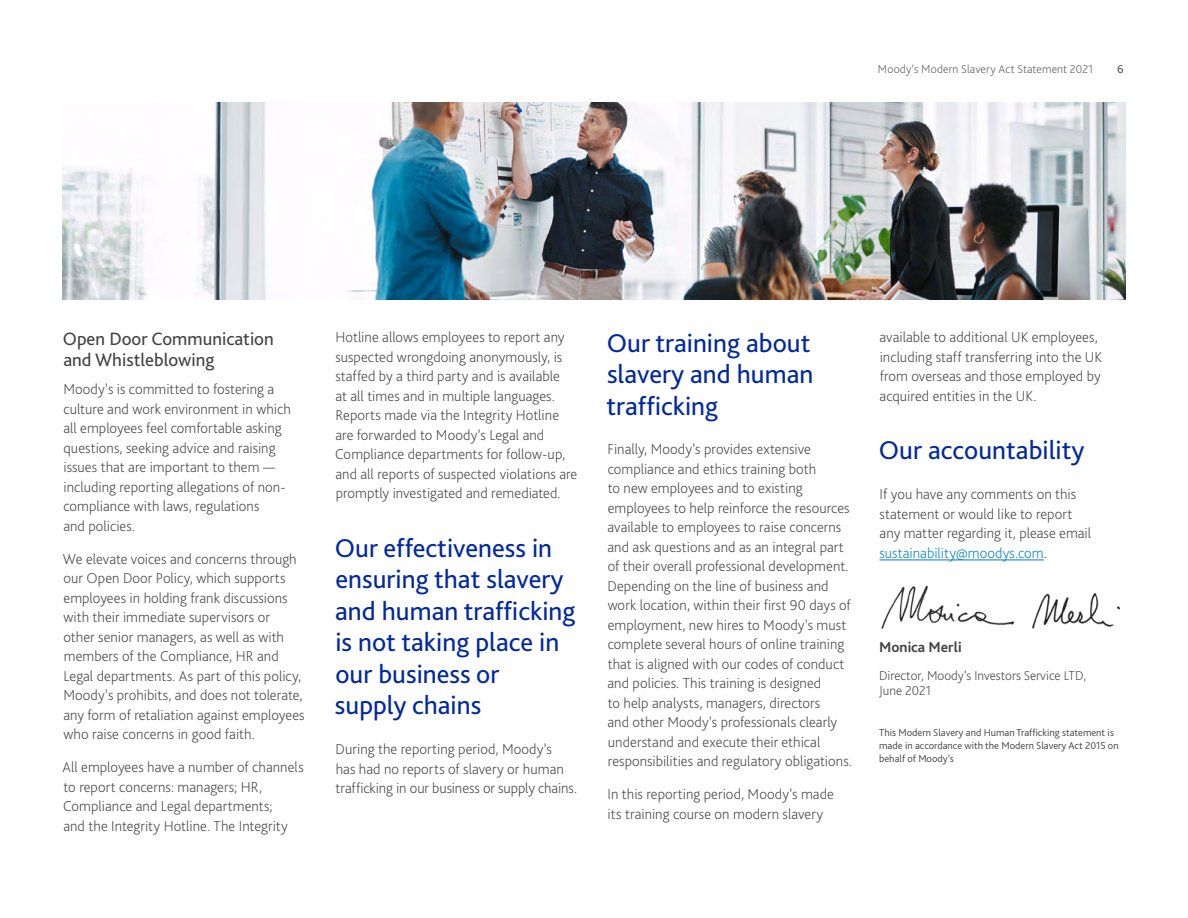
<style>
.page{position:relative;width:1188px;height:918px;background:#fff}
.page>*{position:absolute;margin:0;border:0;box-sizing:border-box;transform-origin:0 0}
.t1{font:27px/31.5px "Bliss Pro";color:#0028a0}
.t2{font:18.75px/21px "Bliss Pro";color:#414042}
.t3{font:200 15px/19.5px "Bliss Pro";letter-spacing:.005em;color:#414042}
.t4{font:700 15px "Bliss Pro";color:#414042}
.t5{font:200 13.5px/15px "Bliss Pro";color:#414042}
.t6{font:200 12px "Bliss Pro";letter-spacing:.015em;color:#53565a}
.t7{font:12px "Bliss Pro";color:#53565a}
.t8{font:300 10.5px/12.6px "Bliss Pro";color:#424142}
.s1{color:#007ec4}
</style>
<div class="page">
<hr style="left:880px;top:560px;width:164px;height:1px;background:#007ec4">
<img style="left:63px;top:103px;width:1063px;height:196px">
<img style="left:881px;top:585px;width:239px;height:44px">
<p class="t6" style="left:878px;top:62px;width:217px">Moody’s Modern Slavery Act Statement 2021</p>
<p class="t7" style="left:1117px;top:62px;width:8px">6</p>
<p class="t2" style="left:63px;top:328px;width:212px">Open Door Communication and Whistleblowing</p>
<p class="t3" style="left:63px;top:379px;width:229px">Moody’s is committed to fostering a culture and work environment in which all employees feel comfortable asking questions, seeking advice and raising issues that are important to them — including reporting allegations of non&shy;compliance with laws, regulations<br>and policies.</p>
<p class="t3" style="left:63px;top:549px;width:243px">We elevate voices and concerns through our Open Door Policy, which supports employees in holding frank discussions with their immediate supervisors or<br>other senior managers, as well as with members of the Compliance, HR and Legal departments. As part of this policy, Moody’s prohibits, and does not tolerate, any form of retaliation against employees who raise concerns in good faith.</p>
<p class="t3" style="left:63px;top:757px;width:243px">All employees have a number of channels to report concerns: managers; HR, Compliance and Legal departments;<br>and the Integrity Hotline. The Integrity</p>
<p class="t3" style="left:335px;top:327px;width:244px">Hotline allows employees to report any suspected wrongdoing anonymously, is staffed by a third party and is available<br>at all times and in multiple languages.<br>Reports made via the Integrity Hotline are forwarded to Moody’s Legal and Compliance departments for follow-up, and all reports of suspected violations are promptly investigated and remediated.</p>
<h1 class="t1" style="left:335px;top:532px;width:242px">Our effectiveness in ensuring that slavery and human trafficking is not taking place in our business or supply chains</h1>
<p class="t3" style="left:336px;top:739px;width:243px">During the reporting period, Moody’s<br>has had no reports of slavery or human trafficking in our business or supply chains.</p>
<h1 class="t1" style="left:607px;top:326px;width:208px;text-align:justify">Our training about slavery and human trafficking</h1>
<p class="t3" style="left:607px;top:439px;width:246px">Finally, Moody’s provides extensive compliance and ethics training both<br>to new employees and to existing employees to help reinforce the resources available to employees to raise concerns and ask questions and as an integral part of their overall professional development.<br>Depending on the line of business and work location, within their first 90 days of employment, new hires to Moody’s must complete several hours of online training that is aligned with our codes of conduct and policies. This training is designed<br>to help analysts, managers, directors<br>and other Moody’s professionals clearly understand and execute their ethical responsibilities and regulatory obligations.</p>
<p class="t3" style="left:608px;top:784px;width:228px">In this reporting period, Moody’s made its training course on modern slavery</p>
<p class="t3" style="left:880px;top:327px;width:224px">available to additional UK employees, including staff transferring into the UK from overseas and those employed by acquired entities in the UK.</p>
<h1 class="t1" style="left:879px;top:434px;width:207px">Our accountability</h1>
<p class="t3" style="left:880px;top:484px;width:213px">If you have any comments on this statement or would like to report any matter regarding it, please email <span class="s1">sustainability@moodys.com</span>.</p>
<p class="t4" style="left:879px;top:638px;width:84px">Monica Merli</p>
<p class="t5" style="left:879px;top:668px;width:209px">Director, Moody’s Investors Service LTD,<br>June 2021</p>
<p class="t8" style="left:879px;top:726px;width:241px">This Modern Slavery and Human Trafficking statement is made in accordance with the Modern Slavery Act 2015 on behalf of Moody’s</p>
</div>
